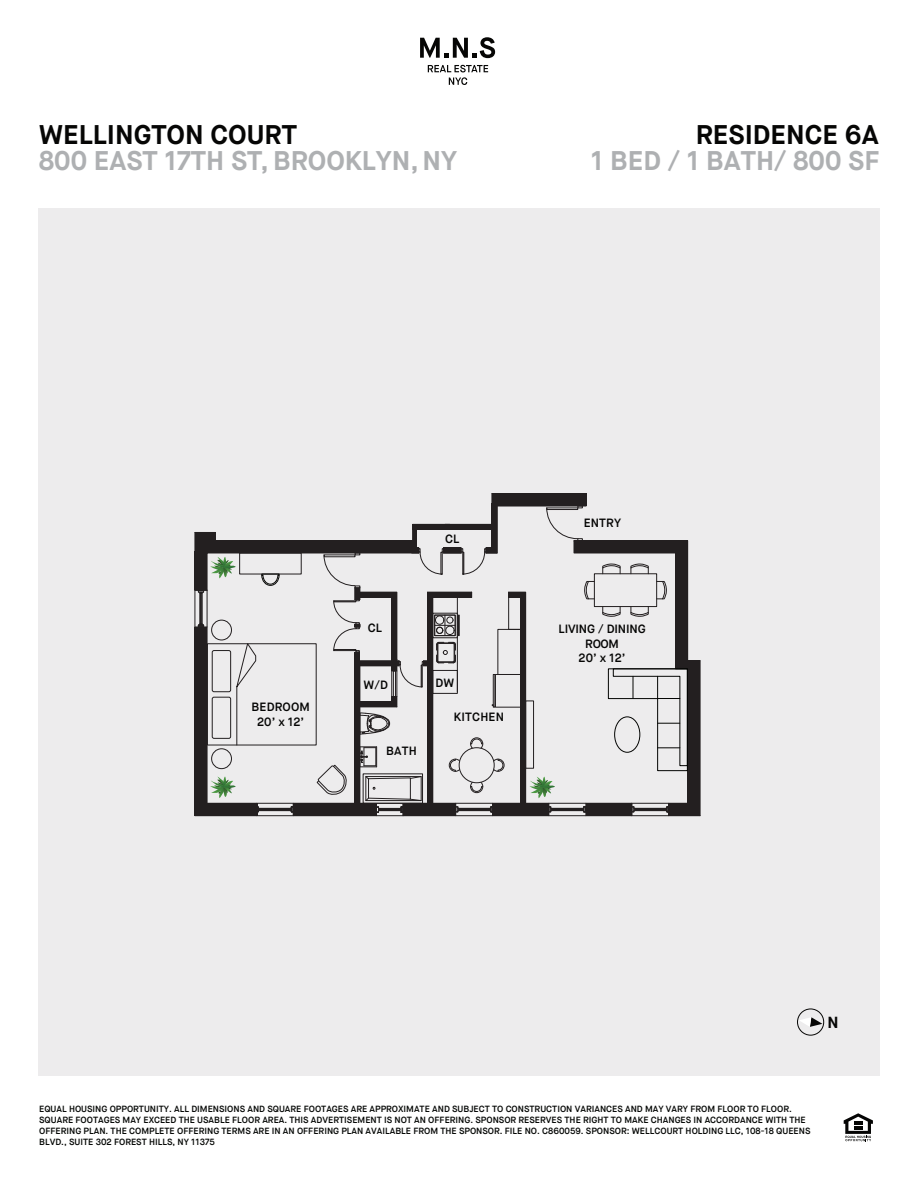
<style>
.page{position:relative;width:918px;height:1188px;background:#fff}
.page>*{position:absolute;margin:0;border:0;box-sizing:border-box;transform-origin:0 0}
.t1{font:700 27px "Maison Neue";color:#aeb0b2}
.t2{font:700 27px "Maison Neue";color:#060605}
.t3{font:700 16.05px "Maison Neue";color:#060605}
.t4{font:600 12px/14.4px "Maison Neue";letter-spacing:.01em;color:#050504;text-align:center}
.t5{font:600 12px/14.4px "Maison Neue";letter-spacing:-.01em;color:#050504;text-align:center}
.t6{font:600 9px/10.8px "Maison Neue";color:#050705}
</style>
<div class="page">
<div style="left:38px;top:209px;width:842px;height:867px;background:#edeced"></div>
<svg style="left:420px;top:37px;width:75px;height:21px"></svg>
<svg style="left:428px;top:65px;width:60px;height:20px"></svg>
<svg style="left:844px;top:1113px;width:29px;height:28px"></svg>
<svg style="left:799px;top:1017px;width:23px;height:10px"></svg>
<div style="left:797px;top:1009px;width:27px;height:27px;border:1px solid #060605;border-radius:50%"></div>
<hr style="left:215px;top:540px;width:198px;height:1px;background:#231f20">
<hr style="left:195px;top:532px;width:1px;height:271px;background:#231f20">
<hr style="left:195px;top:815px;width:505px;height:1px;background:#231f20">
<svg style="left:206px;top:553px;width:110px;height:251px"></svg>
<hr style="left:258px;top:810px;width:33px;height:1px;background:#231f20">
<hr style="left:258px;top:808px;width:33px;height:1px;background:#231f20">
<svg style="left:290px;top:803px;width:3px;height:13px"></svg>
<hr style="left:259px;top:809px;width:31px;height:1px;background:#231f20">
<svg style="left:257px;top:803px;width:3px;height:13px"></svg>
<hr style="left:202px;top:592px;width:1px;height:33px;background:#231f20">
<svg style="left:195px;top:624px;width:12px;height:3px"></svg>
<hr style="left:200px;top:593px;width:1px;height:31px;background:#231f20">
<svg style="left:195px;top:590px;width:12px;height:4px"></svg>
<div style="left:293px;top:803px;width:83px;height:13px;background:#231f20"></div>
<div style="left:195px;top:532px;width:21px;height:21px;background:#231f20"></div>
<div style="left:210px;top:541px;width:177px;height:12px;background:#231f20"></div>
<div style="left:195px;top:551px;width:12px;height:39px;background:#231f20"></div>
<div style="left:195px;top:627px;width:12px;height:189px;background:#231f20"></div>
<div style="left:205px;top:803px;width:52px;height:13px;background:#231f20"></div>
<svg style="left:210px;top:776px;width:26px;height:23px"></svg>
<svg style="left:210px;top:557px;width:26px;height:22px"></svg>
<div style="left:239px;top:553px;width:62px;height:21px;border:1px solid #231f20"></div>
<hr style="left:237px;top:687px;width:1px;height:58px;background:#231f20">
<svg style="left:236px;top:642px;width:20px;height:46px"></svg>
<div style="left:207px;top:643px;width:109px;height:102px;border:1px solid #231f20"></div>
<div style="left:212px;top:697px;width:19px;height:42px;border:1px solid #231f20;border-radius:2px"></div>
<div style="left:212px;top:650px;width:19px;height:42px;border:1px solid #231f20;border-radius:2px"></div>
<div style="left:211px;top:749px;width:21px;height:20px;border:1px solid #231f20;border-radius:50%"></div>
<div style="left:211px;top:620px;width:21px;height:20px;border:1px solid #231f20;border-radius:50%"></div>
<svg style="left:316px;top:493px;width:385px;height:323px"></svg>
<div style="left:459px;top:748px;width:35px;height:35px;background:#edeced;border-radius:50%"></div>
<div style="left:459px;top:748px;width:35px;height:35px;border:1px solid #231f20;border-radius:50%"></div>
<svg style="left:261px;top:574px;width:19px;height:12px"></svg>
<h1 class="t2" style="left:39px;top:117px;width:260px">WELLINGTON COURT</h1>
<h1 class="t1" style="left:39px;top:143px;width:420px">800 EAST 17TH ST, BROOKLYN,NY</h1>
<h1 class="t2" style="left:696px;top:117px;width:184px">RESIDENCE 6A</h1>
<h1 class="t1" style="left:591px;top:144px;width:290px">1 BED / 1 BATH/ 800 SF</h1>
<h3 class="t4" style="left:252px;top:700px;width:60px">BEDROOM<br>20’ x 12’</h3>
<h3 class="t4" style="left:445px;top:531px;width:16px">CL</h3>
<h3 class="t4" style="left:368px;top:620px;width:16px">CL</h3>
<h3 class="t4" style="left:364px;top:678px;width:26px">W/D</h3>
<h3 class="t4" style="left:386px;top:744px;width:32px">BATH</h3>
<h3 class="t4" style="left:435px;top:676px;width:20px">DW</h3>
<h3 class="t4" style="left:454px;top:710px;width:52px">KITCHEN</h3>
<h3 class="t4" style="left:584px;top:516px;width:39px">ENTRY</h3>
<h3 class="t5" style="left:559px;top:622px;width:88px">LIVING / DINING<br>ROOM<br>20’ x 12’</h3>
<h2 class="t3" style="left:827px;top:1012px;width:13px">N</h2>
<p class="t6" style="left:39px;top:1104px;width:773px">EQUAL HOUSING OPPORTUNITY. ALL DIMENSIONS AND SQUARE FOOTAGES ARE APPROXIMATE AND SUBJECT TO CONSTRUCTION VARIANCES AND MAY VARY FROM FLOOR TO FLOOR.<br>SQUARE FOOTAGES MAY EXCEED THE USABLE FLOOR AREA. THIS ADVERTISEMENT IS NOT AN OFFERING. SPONSOR RESERVES THE RIGHT TO MAKE CHANGES IN ACCORDANCE WITH THE OFFERING PLAN. THE COMPLETE OFFERING TERMS ARE IN AN OFFERING PLAN AVAILABLE FROM THE SPONSOR. FILE NO. C860059. SPONSOR: WELLCOURT HOLDING LLC, 108-18 QUEENS BLVD., SUITE 302 FOREST HILLS, NY 11375</p>
</div>
